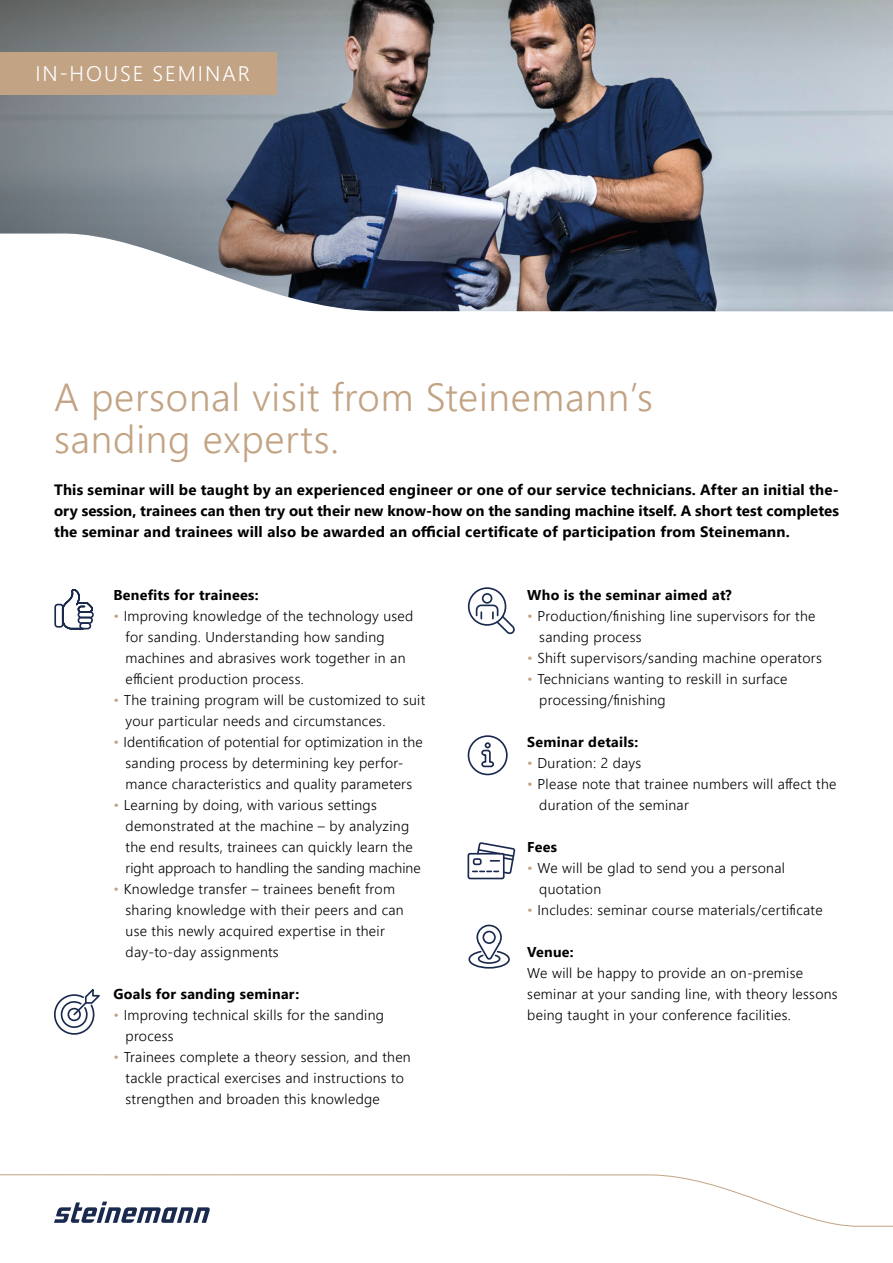
<style>
.page{position:relative;width:893px;height:1263px;background:#fff}
.page>*{position:absolute;margin:0;border:0;box-sizing:border-box;transform-origin:0 0}
.t1{font:300 39px/42px "Segoe UI";letter-spacing:.02em;color:#c2a384}
.t2{font:300 21px "Segoe UI";letter-spacing:.095em;color:#fff}
.t3{font:700 15px/21px "Segoe UI";letter-spacing:.015em;color:#000;text-align:justify}
.t4{font:300 14.25px/21px "Segoe UI";letter-spacing:.02em;color:#000}
.t5{font:700 14.25px "Segoe UI";letter-spacing:.02em;color:#000}
.s1{color:#c2a384}
</style>
<div class="page">
<img style="left:454px;top:0;width:439px;height:233px">
<svg style="left:0;top:0;width:454px;height:233px;background:#737982"></svg>
<svg style="left:0;top:233px;width:893px;height:79px"></svg>
<svg style="left:0;top:1174px;width:893px;height:53px"></svg>
<div style="left:468px;top:587px;width:38px;height:39px;border:2px solid #1a2a4f;border-radius:50%"></div>
<svg style="left:475px;top:604px;width:40px;height:31px"></svg>
<div style="left:482px;top:593px;width:10px;height:11px;border:2px solid #1a2a4f;border-radius:50%"></div>
<svg style="left:54px;top:989px;width:46px;height:46px"></svg>
<div style="left:468px;top:735px;width:40px;height:40px;border:2px solid #1a2a4f;border-radius:50%"></div>
<svg style="left:481px;top:742px;width:13px;height:26px"></svg>
<div style="left:467px;top:853px;width:38px;height:26px;border:2px solid #1a2a4f;border-radius:2px"></div>
<svg style="left:473px;top:842px;width:43px;height:33px"></svg>
<svg style="left:468px;top:925px;width:42px;height:44px"></svg>
<div style="left:482px;top:931px;width:14px;height:13px;border:2px solid #1a2a4f;border-radius:50%"></div>
<div style="left:54px;top:604px;width:10px;height:24px;border:2px solid #1a2a4f;border-radius:3px"></div>
<svg style="left:61px;top:589px;width:32px;height:41px"></svg>
<div style="left:78px;top:611px;width:16px;height:7px;border:2px solid #1a2a4f;border-radius:3px"></div>
<div style="left:78px;top:617px;width:15px;height:7px;border:2px solid #1a2a4f;border-radius:3px"></div>
<div style="left:79px;top:622px;width:12px;height:7px;border:2px solid #1a2a4f;border-radius:3px"></div>
<div style="left:0;top:52px;width:276px;height:43px;background:#c2a384"></div>
<h2 class="t2" style="left:35px;top:53px;width:216px">IN-HOUSE SEMINAR</h2>
<h1 class="t1" style="left:54px;top:372px;width:600px">A personal visit from Steinemann’s sanding experts.</h1>
<p class="t3" style="left:54px;top:478px;width:786px">This seminar will be taught by an experienced engineer or one of our service technicians. After an initial the&shy;ory session, trainees can then try out their new know-how on the sanding machine itself. A short test completes the seminar and trainees will also be awarded an official certificate of participation from Steinemann.</p>
<p class="t5" style="left:114px;top:582px;width:146px">Benefits for trainees:</p>
<p class="t4" style="left:126px;top:604px;width:289px;text-indent:-12px"><span class="s1">•</span> Improving knowledge of the technology used for sanding. Understanding how sanding machines and abrasives work together in an efficient production process.</p>
<p class="t4" style="left:126px;top:688px;width:301px;text-indent:-12px"><span class="s1">•</span> The training program will be customized to suit your particular needs and circumstances.</p>
<p class="t4" style="left:114px;top:730px;width:311px;text-align:center"><span class="s1">•</span> Identification of potential for optimization in the sanding process by determining key perfor&shy;mance characteristics and quality parameters</p>
<p class="t4" style="left:126px;top:793px;width:297px;text-indent:-12px"><span class="s1">•</span> Learning by doing, with various settings demonstrated at the machine – by analyzing the end results, trainees can quickly learn the right approach to handling the sanding machine</p>
<p class="t4" style="left:126px;top:877px;width:280px;text-indent:-12px"><span class="s1">•</span> Knowledge transfer – trainees benefit from sharing knowledge with their peers and can use this newly acquired expertise in their day-to-day assignments</p>
<p class="t5" style="left:114px;top:981px;width:187px">Goals for sanding seminar:</p>
<p class="t4" style="left:126px;top:1003px;width:260px;text-indent:-12px"><span class="s1">•</span> Improving technical skills for the sanding process</p>
<p class="t4" style="left:126px;top:1045px;width:287px;text-indent:-12px"><span class="s1">•</span> Trainees complete a theory session, and then tackle practical exercises and instructions to strengthen and broaden this knowledge</p>
<p class="t5" style="left:527px;top:582px;width:206px">Who is the seminar aimed at?</p>
<p class="t4" style="left:539px;top:604px;width:278px;text-indent:-12px"><span class="s1">•</span> Production/finishing line supervisors for the sanding process</p>
<p class="t4" style="left:527px;top:646px;width:296px"><span class="s1">•</span> Shift supervisors/sanding machine operators</p>
<p class="t4" style="left:539px;top:667px;width:250px;text-indent:-12px"><span class="s1">•</span> Technicians wanting to reskill in surface processing/finishing</p>
<p class="t5" style="left:527px;top:729px;width:112px">Seminar details:</p>
<p class="t4" style="left:527px;top:751px;width:116px"><span class="s1">•</span> Duration: 2 days</p>
<p class="t4" style="left:539px;top:772px;width:299px;text-indent:-12px"><span class="s1">•</span> Please note that trainee numbers will affect the duration of the seminar</p>
<p class="t5" style="left:527px;top:834px;width:31px">Fees</p>
<p class="t4" style="left:539px;top:856px;width:247px;text-indent:-12px"><span class="s1">•</span> We will be glad to send you a personal quotation</p>
<p class="t4" style="left:527px;top:898px;width:297px"><span class="s1">•</span> Includes: seminar course materials/certificate</p>
<p class="t5" style="left:527px;top:939px;width:48px">Venue:</p>
<p class="t4" style="left:527px;top:961px;width:312px">We will be happy to provide an on-premise seminar at your sanding line, with theory lessons being taught in your conference facilities.</p>
</div>
